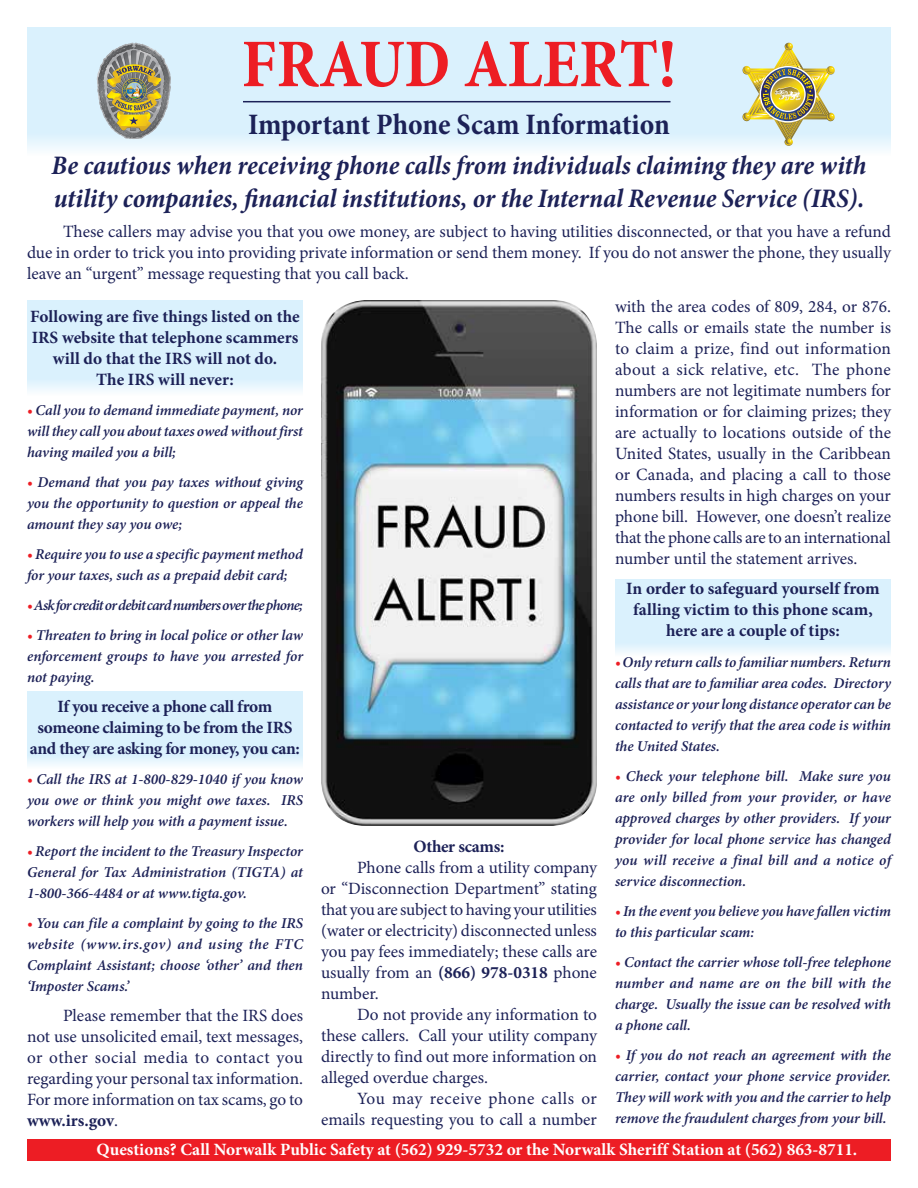
<style>
.page{position:relative;width:918px;height:1188px;background:#fff}
.page>*{position:absolute;margin:0;border:0;box-sizing:border-box;transform-origin:0 0}
.t1{font:700 condensed 69px "Minion Pro";color:#ed1d24}
.t2{font:700 condensed 30px "Minion Pro";letter-spacing:-.005em;color:#1c2157}
.t3{font:italic 700 condensed 27px/33px "Minion Pro";letter-spacing:-.005em;color:#1c2157}
.t4{font:17.25px/21px "Minion Pro";letter-spacing:-.005em;color:#1c2157;text-align:justify}
.t5{font:700 17.25px/21px "Minion Pro";letter-spacing:-.005em;color:#1c2157;text-align:center}
.t6{font:700 17.25px "Minion Pro";color:#fff}
.t7{font:italic 600 15px/21px "Minion Pro";letter-spacing:-.005em;color:#1c2157;text-align:justify}
.t8{font:italic 600 15px "Minion Pro";letter-spacing:-.05em;color:#1c2157}
.s1{color:#ed1d24}
.s2{font-weight:700}
</style>
<div class="page">
<div style="left:615px;top:579px;width:276px;height:77px;background:#daf1fd"></div>
<div style="left:27px;top:300px;width:276px;height:95px;background:#daf1fd"></div>
<div style="left:27px;top:692px;width:276px;height:77px;background:#daf1fd"></div>
<div style="left:27px;top:27px;width:864px;height:129px;background:#daf1fd"></div>
<img style="left:321px;top:300px;width:276px;height:526px">
<hr style="left:243px;top:101px;width:427px;height:1px;background:#1c2157">
<div style="left:27px;top:1139px;width:864px;height:22px;background:#ed1d24"></div>
<img style="left:97px;top:44px;width:74px;height:95px">
<img style="left:742px;top:43px;width:93px;height:103px">
<h1 class="t1" style="left:241px;top:17px;width:437px">FRAUD ALERT!</h1>
<h2 class="t2" style="left:248px;top:104px;width:423px">Important Phone Scam Information</h2>
<h3 class="t3" style="left:52px;top:149px;width:816px">Be cautious when receiving phone calls from individuals claiming they are with utility companies, financial institutions, or the Internal Revenue Service (IRS).</h3>
<p class="t4" style="left:27px;top:221px;width:866px;text-indent:36px">These callers may advise you that you owe money, are subject to having utilities disconnected, or that you have a refund due in order to trick you into providing private information or send them money. If you do not answer the phone, they usually leave an “urgent” message requesting that you call back.</p>
<p class="t5" style="left:30px;top:305px;width:271px">Following are five things listed on the<br>IRS website that telephone scammers will do that the IRS will not do.<br>The IRS will never:</p>
<p class="t7" style="left:27px;top:399px;width:278px"><span class="s1">•</span> Call you to demand immediate payment, nor will they call you about taxes owed without first having mailed you a bill;</p>
<p class="t7" style="left:27px;top:471px;width:278px"><span class="s1">•</span> Demand that you pay taxes without giving you the opportunity to question or appeal the amount they say you owe;</p>
<p class="t7" style="left:27px;top:543px;width:277px"><span class="s1">•</span> Require you to use a specific payment method for your taxes, such as a prepaid debit card;</p>
<p class="t8" style="left:27px;top:594px;width:278px"><span class="s1">•</span> Ask for credit or debit card numbers over the phone;</p>
<p class="t7" style="left:27px;top:624px;width:278px"><span class="s1">•</span> Threaten to bring in local police or other law enforcement groups to have you arrested for not paying.</p>
<p class="t5" style="left:30px;top:695px;width:272px">If you receive a phone call from someone claiming to be from the IRS and they are asking for money, you can:</p>
<p class="t7" style="left:27px;top:768px;width:278px"><span class="s1">•</span> Call the IRS at 1-800-829-1040 if you know you owe or think you might owe taxes. IRS workers will help you with a payment issue.</p>
<p class="t7" style="left:27px;top:840px;width:278px"><span class="s1">•</span> Report the incident to the Treasury Inspector General for Tax Administration (TIGTA) at 1-800-366-4484 or at www.tigta.gov.</p>
<p class="t7" style="left:27px;top:912px;width:278px"><span class="s1">•</span> You can file a complaint by going to the IRS website (www.irs.gov) and using the FTC Complaint Assistant; choose ‘other’ and then ‘Imposter Scams.’</p>
<p class="t4" style="left:27px;top:1005px;width:278px;text-indent:36px">Please remember that the IRS does not use unsolicited email, text messages, or other social media to contact you regarding your personal tax information.<br>For more information on tax scams, go to <span class="s2">www.irs.gov</span>.</p>
<p class="t4" style="left:615px;top:297px;width:278px">with the area codes of 809, 284, or 876.<br>The calls or emails state the number is to claim a prize, find out information about a sick relative, etc. The phone numbers are not legitimate numbers for information or for claiming prizes; they are actually to locations outside of the United States, usually in the Caribbean or Canada, and placing a call to those numbers results in high charges on your phone bill. However, one doesn’t realize that the phone calls are to an international number until the statement arrives.</p>
<p class="t5" style="left:626px;top:578px;width:255px">In order to safeguard yourself from falling victim to this phone scam, here are a couple of tips:</p>
<p class="t7" style="left:615px;top:651px;width:278px"><span class="s1">•</span> Only return calls to familiar numbers. Return calls that are to familiar area codes. Directory assistance or your long distance operator can be contacted to verify that the area code is within the United States.</p>
<p class="t7" style="left:615px;top:765px;width:278px"><span class="s1">•</span> Check your telephone bill. Make sure you are only billed from your provider, or have approved charges by other providers. If your provider for local phone service has changed you will receive a final bill and a notice of service disconnection.</p>
<p class="t7" style="left:615px;top:900px;width:277px"><span class="s1">•</span> In the event you believe you have fallen victim to this particular scam:</p>
<p class="t7" style="left:615px;top:951px;width:278px"><span class="s1">•</span> Contact the carrier whose toll-free telephone number and name are on the bill with the charge. Usually the issue can be resolved with a phone call.</p>
<p class="t7" style="left:615px;top:1044px;width:278px"><span class="s1">•</span> If you do not reach an agreement with the carrier, contact your phone service provider.<br>They will work with you and the carrier to help remove the fraudulent charges from your bill.</p>
<p class="t6" style="left:97px;top:1138px;width:762px">Questions? Call Norwalk Public Safety at (562) 929-5732 or the Norwalk Sheriff Station at (562) 863-8711.</p>
<p class="t5" style="left:414px;top:836px;width:92px">Other scams:</p>
<p class="t4" style="left:321px;top:857px;width:278px;text-indent:36px">Phone calls from a utility company or “Disconnection Department” stating that you are subject to having your utilities (water or electricity) disconnected unless you pay fees immediately; these calls are usually from an <span class="s2">(866) 978-0318</span> phone number.</p>
<p class="t4" style="left:321px;top:1004px;width:278px;text-indent:36px">Do not provide any information to these callers. Call your utility company directly to find out more information on alleged overdue charges.</p>
<p class="t4" style="left:321px;top:1088px;width:277px;text-align:right">You may receive phone calls or emails requesting you to call a number</p>
</div>
